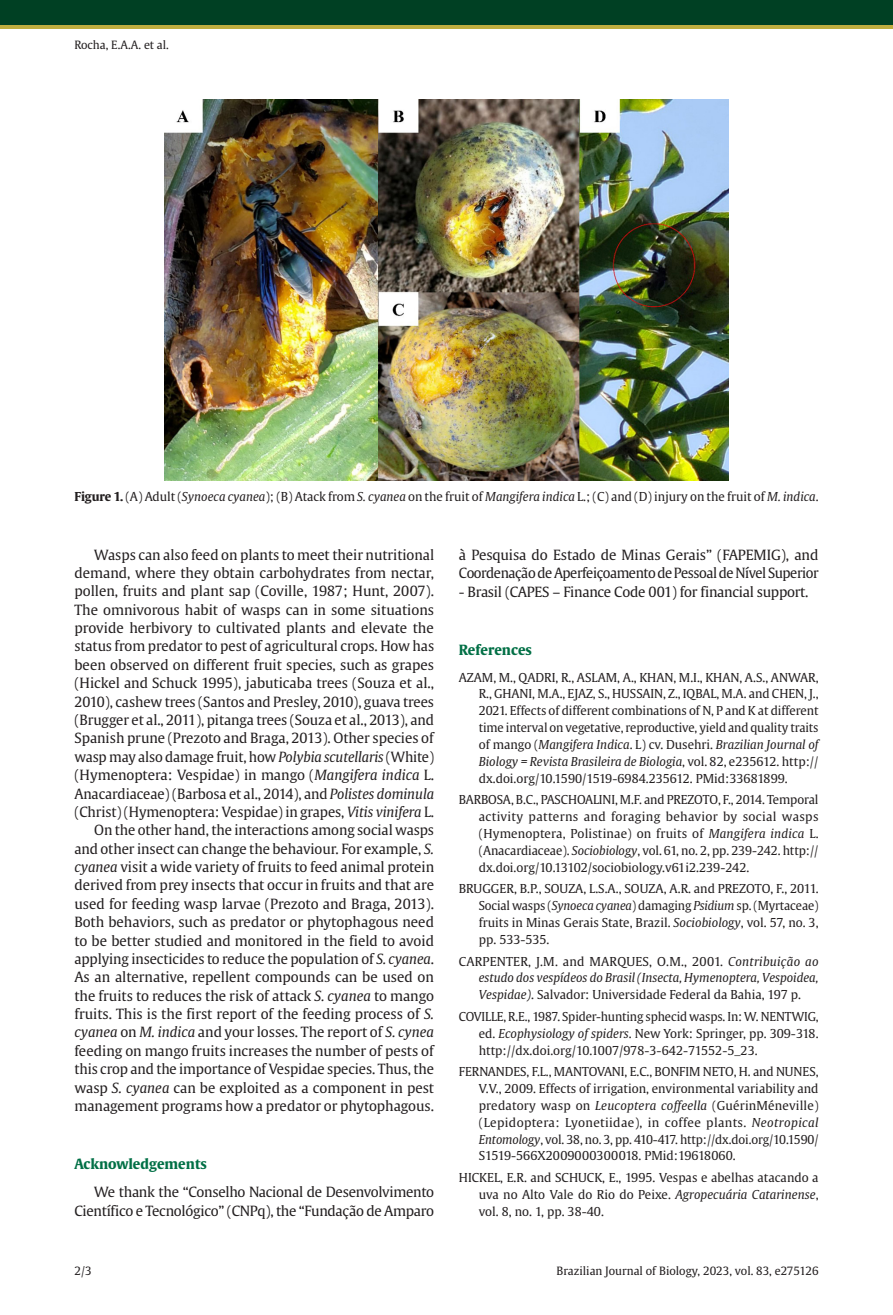
<style>
.page{position:relative;width:893px;height:1315px;background:#fff}
.page>*{position:absolute;margin:0;border:0;box-sizing:border-box;transform-origin:0 0}
.Paragraph{font:14px/18.4px "Gulliver";letter-spacing:-.005em;color:#231f20;text-align:justify}
.Acknowledgment{font:14px/18.6px "Gulliver";letter-spacing:-.02em;color:#231f20}
.AcknowledgmentHead{font:700 14px "Gulliver";color:#006f45}
.ReferenceHead{font:700 14px "Gulliver";color:#006f45}
.Reference{font:12.25px/16.8px "Gulliver";color:#231f20;text-align:justify}
.Reference-2{font:italic 12.25px/16.8px "Gulliver";letter-spacing:-.005em;color:#231f20;text-align:justify}
.FigureCaption{font:12.25px "Gulliver";color:#231f20}
.t1{font:11.38px "Gulliver";color:#231f20}
.s1{font-weight:700}
.s2{font-style:italic}
.s3{font-style:normal}
</style>
<div class="page">
<div style="left:0;top:12px;width:893px;height:17px;background:#bfad40"></div>
<div style="left:0;top:0;width:893px;height:25px;background:#004023"></div>
<img style="left:164px;top:99px;width:565px;height:382px">
<p class="t1" style="left:74px;top:37px;width:96px">Rocha, E.A.A. et al.</p>
<p class="FigureCaption" style="left:74px;top:488px;width:746px"><span class="s1">Figure 1.</span> (A) Adult (<span class="s2">Synoeca cyanea</span>); (B) Atack from <span class="s2">S. cyanea</span> on the fruit of <span class="s2">Mangifera indica</span> L.; (C) and (D) injury on the fruit of <span class="s2">M. indica</span>.</p>
<p class="Paragraph" style="left:74px;top:545px;width:361px;text-indent:20px">Wasps can also feed on plants to meet their nutritional demand, where they obtain carbohydrates from nectar, pollen, fruits and plant sap (Coville, 1987; Hunt, 2007).<br>The omnivorous habit of wasps can in some situations provide herbivory to cultivated plants and elevate the status from predator to pest of agricultural crops. How has been observed on different fruit species, such as grapes (Hickel and Schuck 1995), jabuticaba trees (Souza et al., 2010), cashew trees (Santos and Presley, 2010), guava trees (Brugger et al., 2011), pitanga trees (Souza et al., 2013), and Spanish prune (Prezoto and Braga, 2013). Other species of wasp may also damage fruit, how <span class="s2">Polybia scutellaris</span> (White) (Hymenoptera: Vespidae) in mango (<span class="s2">Mangifera indica</span> L.<br>Anacardiaceae) (Barbosa et al., 2014), and <span class="s2">Polistes dominula </span>(Christ) (Hymenoptera: Vespidae) in grapes, <span class="s2">Vitis vinifera</span> L.</p>
<p class="Paragraph" style="left:74px;top:821px;width:361px;text-indent:20px">On the other hand, the interactions among social wasps and other insect can change the behaviour. For example, <span class="s2">S. cyanea</span> visit a wide variety of fruits to feed animal protein derived from prey insects that occur in fruits and that are used for feeding wasp larvae (Prezoto and Braga, 2013).<br>Both behaviors, such as predator or phytophagous need to be better studied and monitored in the field to avoid applying insecticides to reduce the population of <span class="s2">S. cyanea</span>.<br>As an alternative, repellent compounds can be used on the fruits to reduces the risk of attack <span class="s2">S. cyanea</span> to mango fruits. This is the first report of the feeding process of <span class="s2">S. cyanea</span> on <span class="s2">M. indica</span> and your losses. The report of <span class="s2">S. cynea </span>feeding on mango fruits increases the number of pests of this crop and the importance of Vespidae species. Thus, the wasp <span class="s2">S. cyanea</span> can be exploited as a component in pest management programs how a predator or phytophagous.</p>
<p class="AcknowledgmentHead" style="left:74px;top:1155px;width:134px">Acknowledgements</p>
<p class="Acknowledgment" style="left:74px;top:1183px;width:361px;text-align:right">We thank the “Conselho Nacional de Desenvolvimento<br>Científico e Tecnológico” (CNPq), the “Fundação de Amparo</p>
<p class="Acknowledgment" style="left:459px;top:545px;width:361px">à Pesquisa do Estado de Minas Gerais” (FAPEMIG), and<br>Coordenação de Aperfeiçoamento de Pessoal de Nível Superior</p>
<p class="Acknowledgment" style="left:459px;top:582px;width:351px">- Brasil (CAPES – Finance Code 001) for financial support.</p>
<p class="ReferenceHead" style="left:459px;top:641px;width:75px">References</p>
<p class="Reference" style="left:479px;top:669px;width:341px;text-indent:-20px">AZAM, M., QADRI, R., ASLAM, A., KHAN, M.I., KHAN, A.S., ANWAR, R., GHANI, M.A., EJAZ, S., HUSSAIN, Z., IQBAL, M.A. and CHEN, J., 2021. Effects of different combinations of N, P and K at different time interval on vegetative, reproductive, yield and quality traits of mango (<span class="s2">Mangifera Indica</span>. L) cv. Dusehri. <span class="s2">Brazilian Journal of Biology = Revista Brasileira de Biologia</span>, vol. 82, e235612. http:// dx.doi.org/10.1590/1519-6984.235612. PMid:33681899.</p>
<p class="Reference" style="left:479px;top:791px;width:341px;text-indent:-20px">BARBOSA, B.C., PASCHOALINI, M.F. and PREZOTO, F., 2014. Temporal activity patterns and foraging behavior by social wasps (Hymenoptera, Polistinae) on fruits of <span class="s2">Mangifera indica</span> L. (Anacardiaceae). <span class="s2">Sociobiology</span>, vol. 61, no. 2, pp. 239-242. http:// dx.doi.org/10.13102/sociobiology.v61i2.239-242.</p>
<p class="Reference" style="left:479px;top:880px;width:341px;text-indent:-20px">BRUGGER, B.P., SOUZA, L.S.A., SOUZA, A.R. and PREZOTO, F., 2011.<br>Social wasps (<span class="s2">Synoeca cyanea</span>) damaging <span class="s2">Psidium</span> sp. (Myrtaceae) fruits in Minas Gerais State, Brazil. <span class="s2">Sociobiology</span>, vol. 57, no. 3, pp. 533-535.</p>
<p class="Reference-2" style="left:479px;top:952px;width:341px;text-indent:-20px"><span class="s3">CARPENTER, J.M. and MARQUES, O.M., 2001.</span> Contribuição ao estudo dos vespídeos do Brasil (Insecta, Hymenoptera, Vespoidea, Vespidae)<span class="s3">. Salvador: Universidade Federal da Bahia, 197 p.</span></p>
<p class="Reference" style="left:479px;top:1008px;width:342px;text-indent:-20px">COVILLE, R.E., 1987. Spider-hunting sphecid wasps. In: W. NENTWIG, ed. <span class="s2">Ecophysiology of spiders</span>. New York: Springer, pp. 309-318. http://dx.doi.org/10.1007/978-3-642-71552-5_23.</p>
<p class="Reference" style="left:479px;top:1063px;width:341px;text-indent:-20px">FERNANDES, F.L., MANTOVANI, E.C., BONFIM NETO, H. and NUNES, V.V., 2009. Effects of irrigation, environmental variability and predatory wasp on <span class="s2">Leucoptera coffeella</span> (GuérinMéneville) (Lepidoptera: Lyonetiidae), in coffee plants. <span class="s2">Neotropical Entomology</span>, vol. 38, no. 3, pp. 410-417. http://dx.doi.org/10.1590/ S1519-566X2009000300018. PMid:19618060.</p>
<p class="Reference" style="left:479px;top:1169px;width:341px;text-indent:-20px">HICKEL, E.R. and SCHUCK, E., 1995. Vespas e abelhas atacando a uva no Alto Vale do Rio do Peixe. <span class="s2">Agropecuária Catarinense</span>, vol. 8, no. 1, pp. 38-40.</p>
<p class="t1" style="left:74px;top:1264px;width:19px">2/3</p>
<p class="t1" style="left:556px;top:1264px;width:264px">Brazilian Journal of Biology, 2023, vol. 83, e275126</p>
</div>
